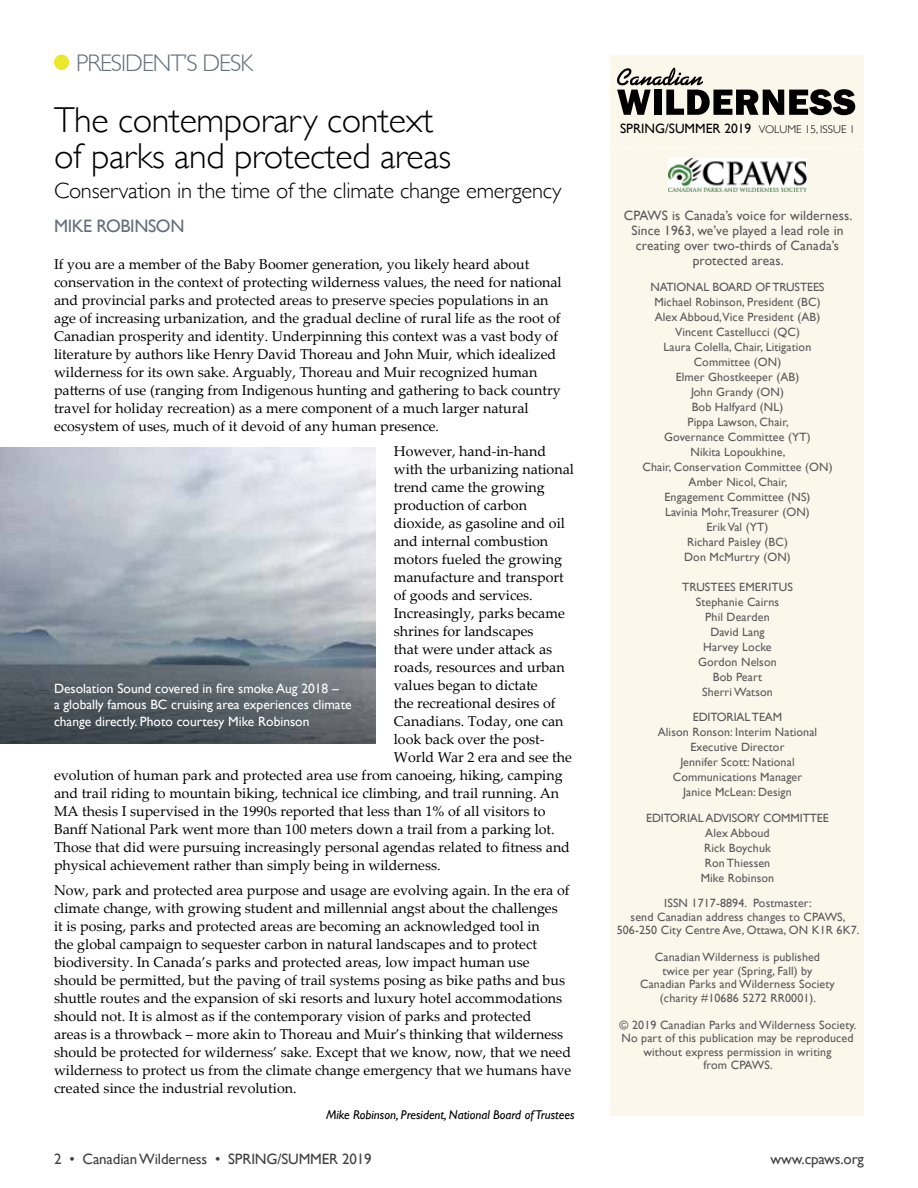
<style>
.page{position:relative;width:918px;height:1188px;background:#fff}
.page>*{position:absolute;margin:0;border:0;box-sizing:border-box;transform-origin:0 0}
.t1{font:300 36px/36px "Gill Sans";letter-spacing:-.01em;color:#000}
.t2{font:300 24px "Gill Sans";letter-spacing:-.04em;color:#656e7c}
.t3{font:300 22.5px "Gill Sans";letter-spacing:-.01em;color:#000}
.t4{font:18px "Gill Sans";letter-spacing:-.02em;color:#656e7c}
.t5{font:15px "Gill Sans";letter-spacing:-.01em;color:#414042}
.t6{font:14.25px/18px "Palatino Linotype";color:#000}
.t7{font:13.5px/16.5px "Gill Sans";color:#fff}
.t8{font:13.5px/15px "Gill Sans";letter-spacing:.01em;color:#58595b;text-align:center}
.t9{font:13.5px "Gill Sans";color:#000}
.t10{font:italic 12.75px "Gill Sans";color:#000}
.t11{font:12px/15px "Gill Sans";letter-spacing:.01em;color:#58595b;text-align:center}
.s1{font-weight:300;font-size:11.25px}
</style>
<div class="page">
<div style="left:54px;top:55px;width:15px;height:15px;background:#ebe72a;border-radius:50%"></div>
<div style="left:611px;top:55px;width:253px;height:1061px;background:#fcf7eb"></div>
<svg style="left:612px;top:148px;width:252px;height:2px"></svg>
<svg style="left:617px;top:68px;width:238px;height:47px"></svg>
<img style="left:669px;top:158px;width:138px;height:33px">
<img style="left:0;top:447px;width:376px;height:296px">
<h2 class="t2" style="left:76px;top:44px;width:179px">PRESIDENT’S DESK</h2>
<h1 class="t1" style="left:54px;top:101px;width:399px">The contemporary context of parks and protected areas</h1>
<h3 class="t3" style="left:54px;top:173px;width:509px">Conservation in the time of the climate change emergency</h3>
<p class="t4" style="left:54px;top:216px;width:132px">MIKE ROBINSON</p>
<p class="t6" style="left:54px;top:254px;width:509px">If you are a member of the Baby Boomer generation, you likely heard about conservation in the context of protecting wilderness values, the need for national and provincial parks and protected areas to preserve species populations in an age of increasing urbanization, and the gradual decline of rural life as the root of Canadian prosperity and identity. Underpinning this context was a vast body of literature by authors like Henry David Thoreau and John Muir, which idealized wilderness for its own sake. Arguably, Thoreau and Muir recognized human patterns of use (ranging from Indigenous hunting and gathering to back country travel for holiday recreation) as a mere component of a much larger natural ecosystem of uses, much of it devoid of any human presence.</p>
<p class="t6" style="left:394px;top:442px;width:154px">However, hand-in-hand</p>
<p class="t6" style="left:394px;top:460px;width:182px">with the urbanizing national</p>
<p class="t6" style="left:394px;top:478px;width:152px">trend came the growing</p>
<p class="t6" style="left:394px;top:496px;width:135px">production of carbon</p>
<p class="t6" style="left:394px;top:514px;width:173px">dioxide, as gasoline and oil</p>
<p class="t6" style="left:394px;top:532px;width:156px">and internal combustion</p>
<p class="t6" style="left:394px;top:550px;width:170px">motors fueled the growing</p>
<p class="t6" style="left:394px;top:568px;width:172px">manufacture and transport</p>
<p class="t6" style="left:394px;top:586px;width:141px">of goods and services.</p>
<p class="t6" style="left:394px;top:604px;width:173px">Increasingly, parks became</p>
<p class="t6" style="left:394px;top:622px;width:141px">shrines for landscapes</p>
<p class="t6" style="left:394px;top:640px;width:160px">that were under attack as</p>
<p class="t6" style="left:394px;top:658px;width:172px">roads, resources and urban</p>
<p class="t6" style="left:394px;top:676px;width:145px">values began to dictate</p>
<p class="t6" style="left:394px;top:694px;width:163px">the recreational desires of</p>
<p class="t6" style="left:394px;top:712px;width:171px">Canadians. Today, one can</p>
<p class="t6" style="left:394px;top:730px;width:152px">look back over the post-</p>
<p class="t6" style="left:394px;top:748px;width:180px">World War 2 era and see the</p>
<p class="t6" style="left:54px;top:766px;width:510px">evolution of human park and protected area use from canoeing, hiking, camping</p>
<p class="t6" style="left:54px;top:784px;width:507px">and trail riding to mountain biking, technical ice climbing, and trail running. An</p>
<p class="t6" style="left:54px;top:802px;width:493px">MA thesis I supervised in the 1990s reported that less than 1% of all visitors to</p>
<p class="t6" style="left:54px;top:820px;width:502px">Banff National Park went more than 100 meters down a trail from a parking lot.</p>
<p class="t6" style="left:54px;top:838px;width:518px">Those that did were pursuing increasingly personal agendas related to fitness and</p>
<p class="t6" style="left:54px;top:856px;width:388px">physical achievement rather than simply being in wilderness.</p>
<p class="t6" style="left:54px;top:881px;width:519px">Now, park and protected area purpose and usage are evolving again. In the era of climate change, with growing student and millennial angst about the challenges<br>it is posing, parks and protected areas are becoming an acknowledged tool in<br>the global campaign to sequester carbon in natural landscapes and to protect biodiversity. In Canada’s parks and protected areas, low impact human use should be permitted, but the paving of trail systems posing as bike paths and bus shuttle routes and the expansion of ski resorts and luxury hotel accommodations should not. It is almost as if the contemporary vision of parks and protected<br>areas is a throwback – more akin to Thoreau and Muir’s thinking that wilderness should be protected for wilderness’ sake. Except that we know, now, that we need wilderness to protect us from the climate change emergency that we humans have created since the industrial revolution.</p>
<p class="t10" style="left:326px;top:1107px;width:250px">Mike Robinson, President, National Board of Trustees</p>
<p class="t7" style="left:54px;top:680px;width:299px">Desolation Sound covered in fire smoke Aug 2018 –<br>a globally famous BC cruising area experiences climate change directly. Photo courtesy Mike Robinson</p>
<p class="t9" style="left:620px;top:121px;width:237px">SPRING/SUMMER 2019 <span class="s1">VOLUME 15, ISSUE 1</span></p>
<p class="t8" style="left:624px;top:208px;width:230px">CPAWS is Canada’s voice for wilderness.<br>Since 1963, we’ve played a lead role in creating over two-thirds of Canada’s protected areas.</p>
<p class="t11" style="left:642px;top:279px;width:192px">NATIONAL BOARD OF TRUSTEES<br>Michael Robinson, President (BC)<br>Alex Abboud,Vice President (AB)<br>Vincent Castellucci (QC)<br>Laura Colella, Chair, Litigation<br>Committee (ON)<br>Elmer Ghostkeeper (AB)<br>John Grandy (ON)<br>Bob Halfyard (NL)<br>Pippa Lawson, Chair,<br>Governance Committee (YT)<br>Nikita Lopoukhine,<br>Chair, Conservation Committee (ON)<br>Amber Nicol, Chair,<br>Engagement Committee (NS)<br>Lavinia Mohr, Treasurer (ON)<br>Erik Val (YT)<br>Richard Paisley (BC)<br>Don McMurtry (ON)</p>
<p class="t11" style="left:682px;top:579px;width:112px">TRUSTEES EMERITUS<br>Stephanie Cairns<br>Phil Dearden<br>David Lang<br>Harvey Locke<br>Gordon Nelson<br>Bob Peart<br>Sherri Watson</p>
<p class="t11" style="left:658px;top:709px;width:161px">EDITORIAL TEAM<br>Alison Ronson: Interim National<br>Executive Director<br>Jennifer Scott: National<br>Communications Manager<br>Janice McLean: Design</p>
<p class="t11" style="left:646px;top:810px;width:184px">EDITORIAL ADVISORY COMMITTEE<br>Alex Abboud<br>Rick Boychuk<br>Ron Thiessen<br>Mike Robinson</p>
<p class="t11" style="left:617px;top:896px;width:244px;line-height:13.5px">ISSN 1717-8894. Postmaster:<br>send Canadian address changes to CPAWS,<br>506-250 City Centre Ave, Ottawa, ON K1R 6K7.</p>
<p class="t11" style="left:640px;top:950px;width:196px;line-height:13.5px">Canadian Wilderness is published twice per year (Spring, Fall) by Canadian Parks and Wilderness Society (charity #10686 5272 RR0001).</p>
<p class="t11" style="left:620px;top:1018px;width:238px;line-height:13.5px">© 2019 Canadian Parks and Wilderness Society.<br>No part of this publication may be reproduced without express permission in writing<br>from CPAWS.</p>
<p class="t5" style="left:54px;top:1150px;width:319px">2 • Canadian Wilderness • SPRING/SUMMER 2019</p>
<p class="t5" style="left:771px;top:1150px;width:95px">www.cpaws.org</p>
</div>
